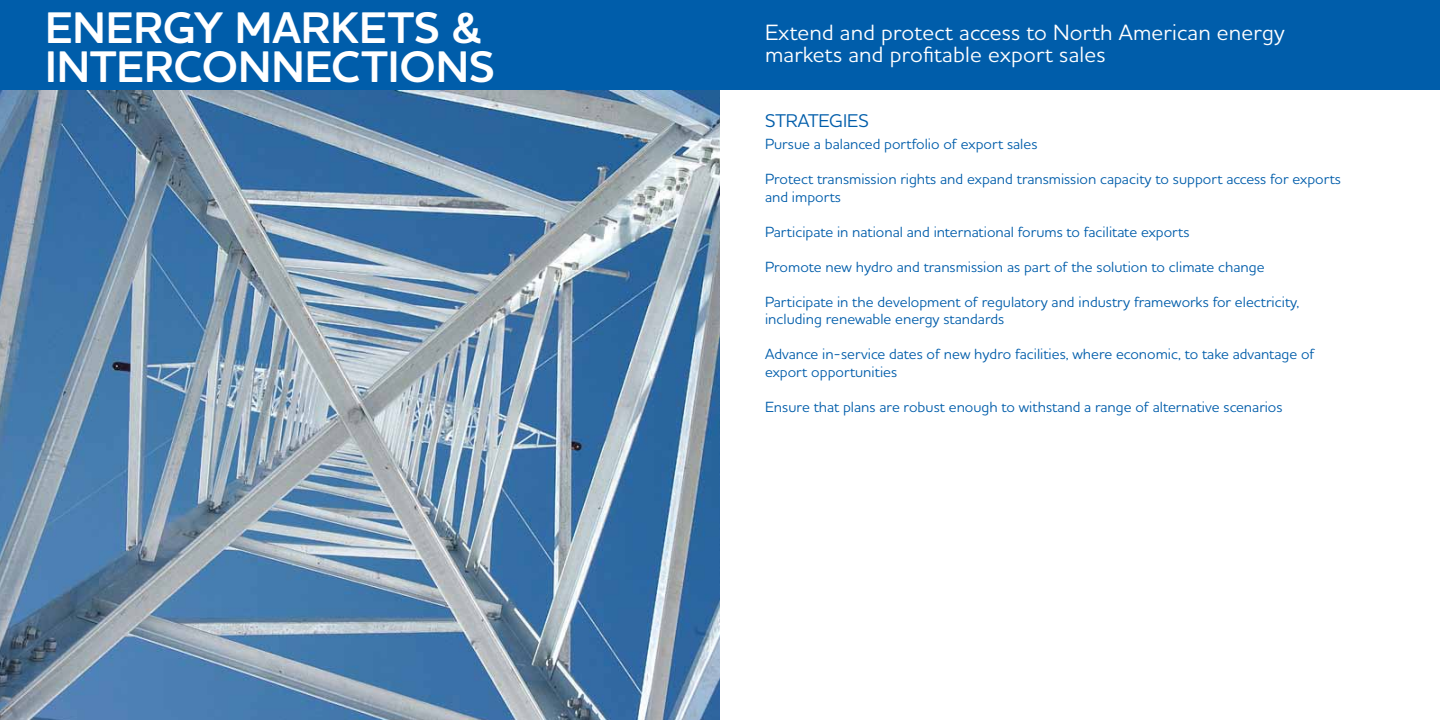
<style>
.page{position:relative;width:1440px;height:720px;background:#fff}
.page>*{position:absolute;margin:0;border:0;box-sizing:border-box;transform-origin:0 0}
.t1{font:700 45px/38.8px "MH Houschka Std";color:#fff}
.t2{font:22.5px/22.5px "MH Houschka Std";letter-spacing:.01em;color:#fff}
.t3{font:18.75px "MH Houschka Std";color:#005daa}
.t4{font:15px/17.5px "MH Houschka Std";color:#005daa}
</style>
<div class="page">
<img style="left:0;top:90px;width:720px;height:630px">
<div style="left:0;top:0;width:1440px;height:90px;background:#005daa"></div>
<h1 class="t1" style="left:45px;top:8px;width:451px">ENERGY MARKETS &amp;<br>INTERCONNECTIONS</h1>
<h2 class="t2" style="left:765px;top:20px;width:521px">Extend and protect access to North American energy markets and profitable export sales</h2>
<p class="t3" style="left:765px;top:108px;width:105px">STRATEGIES</p>
<p class="t4" style="left:765px;top:135px;width:274px">Pursue a balanced portfolio of export sales</p>
<p class="t4" style="left:765px;top:170px;width:578px">Protect transmission rights and expand transmission capacity to support access for exports and imports</p>
<p class="t4" style="left:765px;top:222px;width:426px">Participate in national and international forums to facilitate exports</p>
<p class="t4" style="left:765px;top:257px;width:501px">Promote new hydro and transmission as part of the solution to climate change</p>
<p class="t4" style="left:765px;top:292px;width:536px">Participate in the development of regulatory and industry frameworks for electricity, including renewable energy standards</p>
<p class="t4" style="left:765px;top:345px;width:551px">Advance in-service dates of new hydro facilities, where economic, to take advantage of export opportunities</p>
<p class="t4" style="left:765px;top:397px;width:519px">Ensure that plans are robust enough to withstand a range of alternative scenarios</p>
</div>
